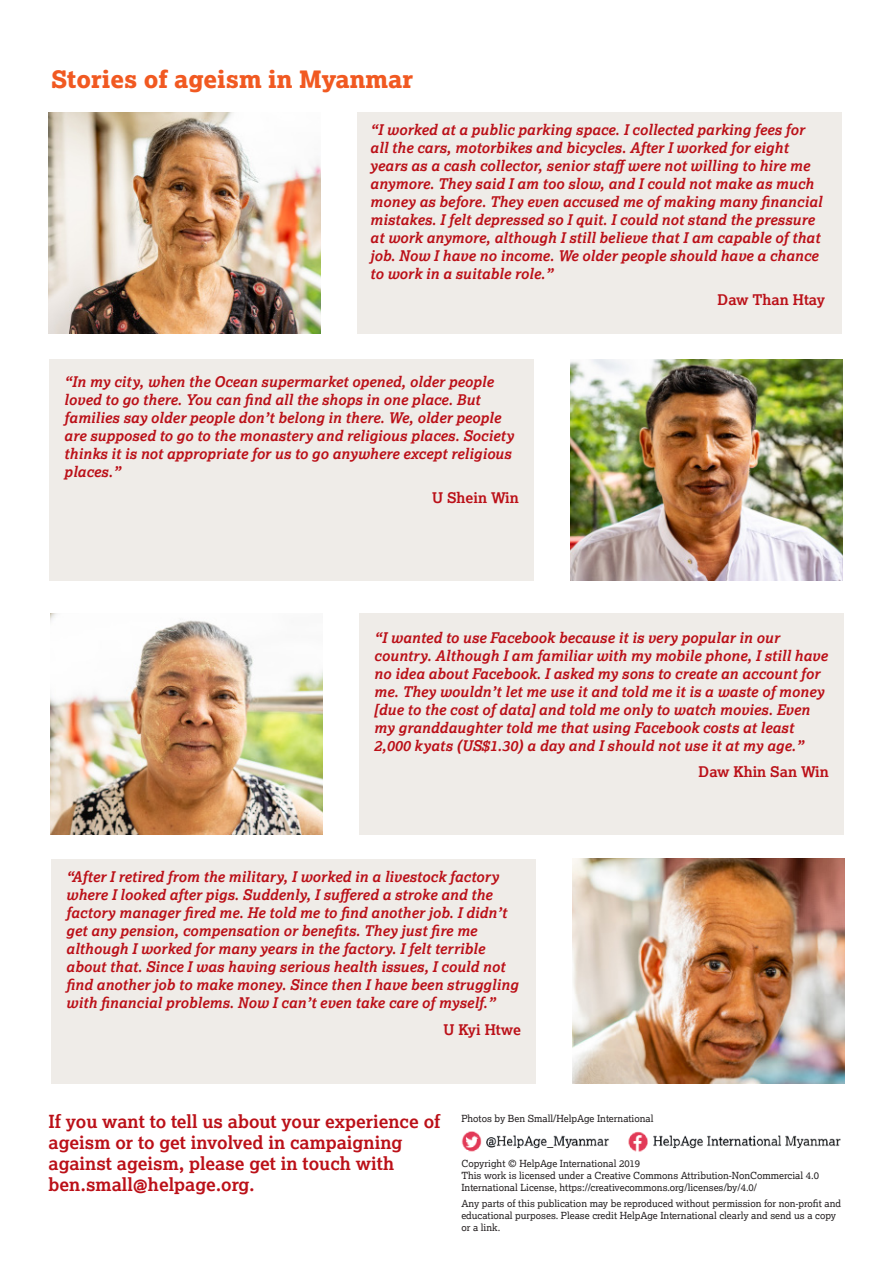
<style>
.page{position:relative;width:893px;height:1263px;background:#fff}
.page>*{position:absolute;margin:0;border:0;box-sizing:border-box;transform-origin:0 0}
.Subhead_1{font:24px "Lexia X Bold";color:#f15921}
.Intro_text_large{font:700 18px/21px "Lexia";color:#bb1018}
.Text_in_box__dark_re{font:italic 700 14.7px/18px "Lexia";color:#bb1018}
.Text_in_box__dark_re-2{font:700 14.7px "Lexia";color:#bb1018}
.Text_in_box__sign-of{font:700 14.7px "Lexia";color:#bb1018}
.Footnotes_Endnotes{font:9.75px/12px "Lexia";color:#231f20}
</style>
<div class="page">
<div style="left:357px;top:113px;width:485px;height:221px;background:#efece8"></div>
<img style="left:48px;top:113px;width:273px;height:221px">
<img style="left:570px;top:359px;width:273px;height:221px">
<div style="left:359px;top:613px;width:485px;height:221px;background:#efece8"></div>
<img style="left:50px;top:613px;width:273px;height:221px">
<img style="left:572px;top:859px;width:272px;height:224px">
<div style="left:49px;top:359px;width:485px;height:221px;background:#efece8"></div>
<div style="left:51px;top:859px;width:485px;height:224px;background:#efece8"></div>
<img style="left:461px;top:1131px;width:380px;height:21px">
<p class="Subhead_1" style="left:51px;top:64px;width:364px">Stories of ageism in Myanmar</p>
<p class="Text_in_box__dark_re" style="left:370px;top:120px;width:454px">“I worked at a public parking space. I collected parking fees for all the cars, motorbikes and bicycles. After I worked for eight years as a cash collector, senior staff were not willing to hire me anymore. They said I am too slow, and I could not make as much money as before. They even accused me of making many financial mistakes. I felt depressed so I quit. I could not stand the pressure at work anymore, although I still believe that I am capable of that job. Now I have no income. We older people should have a chance to work in a suitable role.”</p>
<p class="Text_in_box__dark_re-2" style="left:718px;top:291px;width:109px">Daw Than Htay</p>
<p class="Text_in_box__dark_re" style="left:64px;top:372px;width:451px">“In my city, when the Ocean supermarket opened, older people loved to go there. You can find all the shops in one place. But families say older people don’t belong in there. We, older people are supposed to go to the monastery and religious places. Society thinks it is not appropriate for us to go anywhere except religious places.”</p>
<p class="Text_in_box__sign-of" style="left:432px;top:489px;width:88px">U Shein Win</p>
<p class="Text_in_box__dark_re" style="left:374px;top:628px;width:455px">“I wanted to use Facebook because it is very popular in our country. Although I am familiar with my mobile phone, I still have no idea about Facebook. I asked my sons to create an account for me. They wouldn’t let me use it and told me it is a waste of money [due to the cost of data] and told me only to watch movies. Even my granddaughter told me that using Facebook costs at least 2,000 kyats (US$1.30) a day and I should not use it at my age.”</p>
<p class="Text_in_box__dark_re-2" style="left:699px;top:763px;width:132px">Daw Khin San Win</p>
<p class="Text_in_box__dark_re" style="left:66px;top:867px;width:454px">“After I retired from the military, I worked in a livestock factory where I looked after pigs. Suddenly, I suffered a stroke and the factory manager fired me. He told me to find another job. I didn’t get any pension, compensation or benefits. They just fire me although I worked for many years in the factory. I felt terrible about that. Since I was having serious health issues, I could not find another job to make money. Since then I have been struggling with financial problems. Now I can’t even take care of myself.”</p>
<p class="Text_in_box__dark_re-2" style="left:444px;top:1020px;width:79px">U Kyi Htwe</p>
<p class="Intro_text_large" style="left:49px;top:1111px;width:393px">If you want to tell us about your experience of ageism or to get involved in campaigning against ageism, please get in touch with ben.small@helpage.org.</p>
<p class="Footnotes_Endnotes" style="left:461px;top:1112px;width:194px">Photos by Ben Small/HelpAge International</p>
<p class="Footnotes_Endnotes" style="left:461px;top:1157px;width:359px">Copyright © HelpAge International 2019<br>This work is licensed under a Creative Commons Attribution-NonCommercial 4.0<br>International License, https://creativecommons.org/licenses/by/4.0/</p>
<p class="Footnotes_Endnotes" style="left:461px;top:1197px;width:381px">Any parts of this publication may be reproduced without permission for non-profit and educational purposes. Please credit HelpAge International clearly and send us a copy or a link.</p>
</div>
